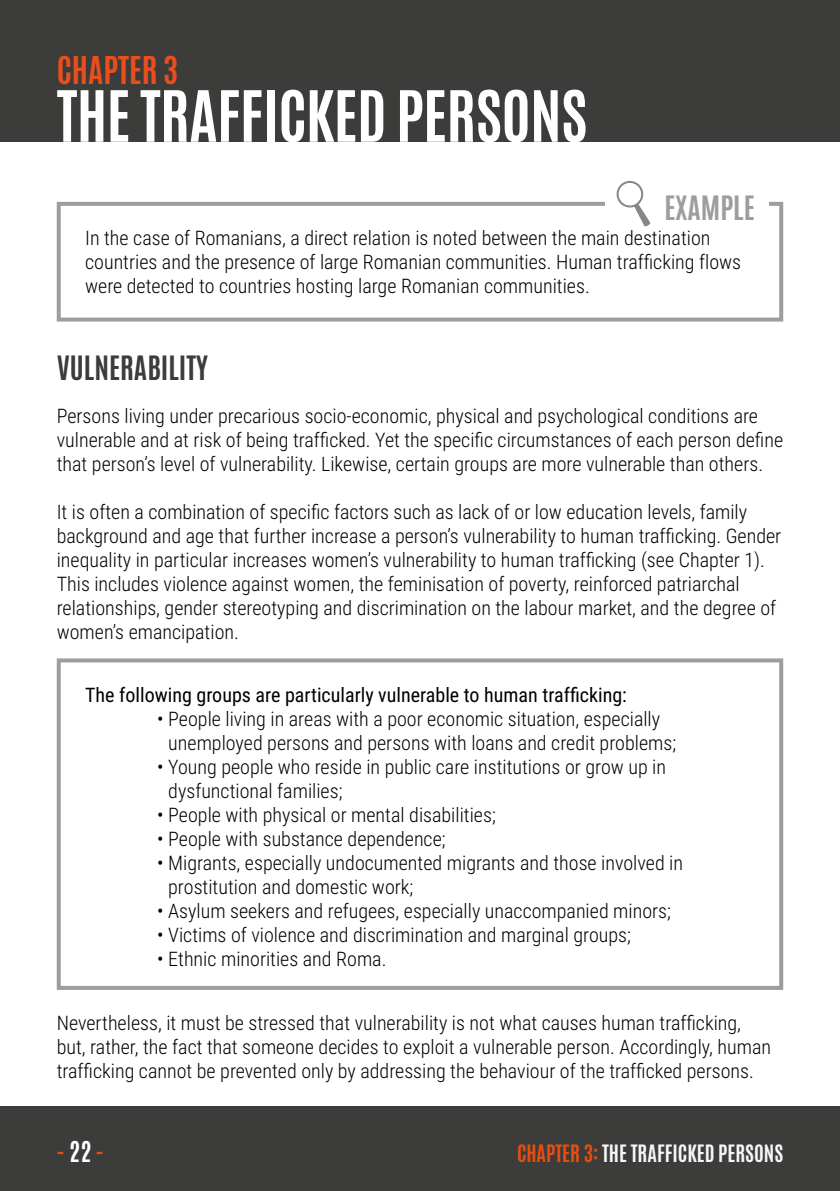
<style>
.page{position:relative;width:840px;height:1191px;background:#fff}
.page>*{position:absolute;margin:0;border:0;box-sizing:border-box;transform-origin:0 0}
.t1{font:700 60px "Antonio";letter-spacing:-.01em;color:#fff}
.t2{font:700 32px "Antonio";color:#e84f1c}
.t3{font:700 28px "Antonio";color:#3c3c3b}
.t4{font:700 28px "Antonio";color:#9d9d9c}
.t5{font:700 24px "Antonio";color:#e94e0f}
.t6{font:300 20px/24px "Roboto Condensed";color:#000}
.t7{font:20px "Roboto Condensed";color:#000}
.t8{font:700 20px "Antonio";color:#f6f6f6}
.s1{color:#fff}
.s2{color:#e94e0f}
</style>
<div class="page">
<div style="left:0;top:1106px;width:839px;height:85px;background:#3c3c3b"></div>
<div style="left:0;top:0;width:839px;height:142px;background:#3c3c3b"></div>
<div style="left:57px;top:202px;width:725px;height:119px;border:4px solid #9d9d9c"></div>
<div style="left:605px;top:193px;width:163px;height:21px;background:#fff"></div>
<svg style="left:616px;top:181px;width:33px;height:45px"></svg>
<div style="left:57px;top:658px;width:725px;height:332px;border:4px solid #9d9d9c"></div>
<h2 class="t2" style="left:57px;top:46px;width:123px">CHAPTER 3</h2>
<h1 class="t1" style="left:57px;top:71px;width:532px">THE TRAFFICKED PERSONS</h1>
<h3 class="t4" style="left:664px;top:186px;width:92px">EXAMPLE</h3>
<p class="t6" style="left:85px;top:225px;width:657px">In the case of Romanians, a direct relation is noted between the main destination countries and the presence of large Romanian communities. Human trafficking flows were detected to countries hosting large Romanian communities.</p>
<h3 class="t3" style="left:57px;top:346px;width:153px">VULNERABILITY</h3>
<p class="t6" style="left:57px;top:403px;width:727px">Persons living under precarious socio-economic, physical and psychological conditions are vulnerable and at risk of being trafficked. Yet the specific circumstances of each person define that person’s level of vulnerability. Likewise, certain groups are more vulnerable than others.</p>
<p class="t6" style="left:57px;top:499px;width:725px">It is often a combination of specific factors such as lack of or low education levels, family background and age that further increase a person’s vulnerability to human trafficking. Gender inequality in particular increases women’s vulnerability to human trafficking (see Chapter 1).<br>This includes violence against women, the feminisation of poverty, reinforced patriarchal relationships, gender stereotyping and discrimination on the labour market, and the degree of women’s emancipation.</p>
<p class="t7" style="left:85px;top:680px;width:543px">The following groups are particularly vulnerable to human trafficking:</p>
<p class="t6" style="left:157px;top:706px;width:504px">• People living in areas with a poor economic situation, especially</p>
<p class="t6" style="left:157px;top:730px;width:520px"><span class="s1">•</span> unemployed persons and persons with loans and credit problems;</p>
<p class="t6" style="left:157px;top:754px;width:510px">• Young people who reside in public care institutions or grow up in</p>
<p class="t6" style="left:157px;top:778px;width:187px"><span class="s1">•</span> dysfunctional families;</p>
<p class="t6" style="left:157px;top:802px;width:340px">• People with physical or mental disabilities;</p>
<p class="t6" style="left:157px;top:826px;width:290px">• People with substance dependence;</p>
<p class="t6" style="left:157px;top:850px;width:527px">• Migrants, especially undocumented migrants and those involved in</p>
<p class="t6" style="left:157px;top:874px;width:257px"><span class="s1">•</span> prostitution and domestic work;</p>
<p class="t6" style="left:157px;top:898px;width:515px">• Asylum seekers and refugees, especially unaccompanied minors;</p>
<p class="t6" style="left:157px;top:922px;width:475px">• Victims of violence and discrimination and marginal groups;</p>
<p class="t6" style="left:157px;top:946px;width:231px">• Ethnic minorities and Roma.</p>
<p class="t6" style="left:57px;top:1009px;width:715px">Nevertheless, it must be stressed that vulnerability is not what causes human trafficking, but, rather, the fact that someone decides to exploit a vulnerable person. Accordingly, human trafficking cannot be prevented only by addressing the behaviour of the trafficked persons.</p>
<p class="t5" style="left:57px;top:1133px;width:49px">- <span class="s1">22</span> -</p>
<p class="t8" style="left:516px;top:1138px;width:267px"><span class="s2">CHAPTER 3:</span> THE TRAFFICKED PERSONS</p>
</div>
